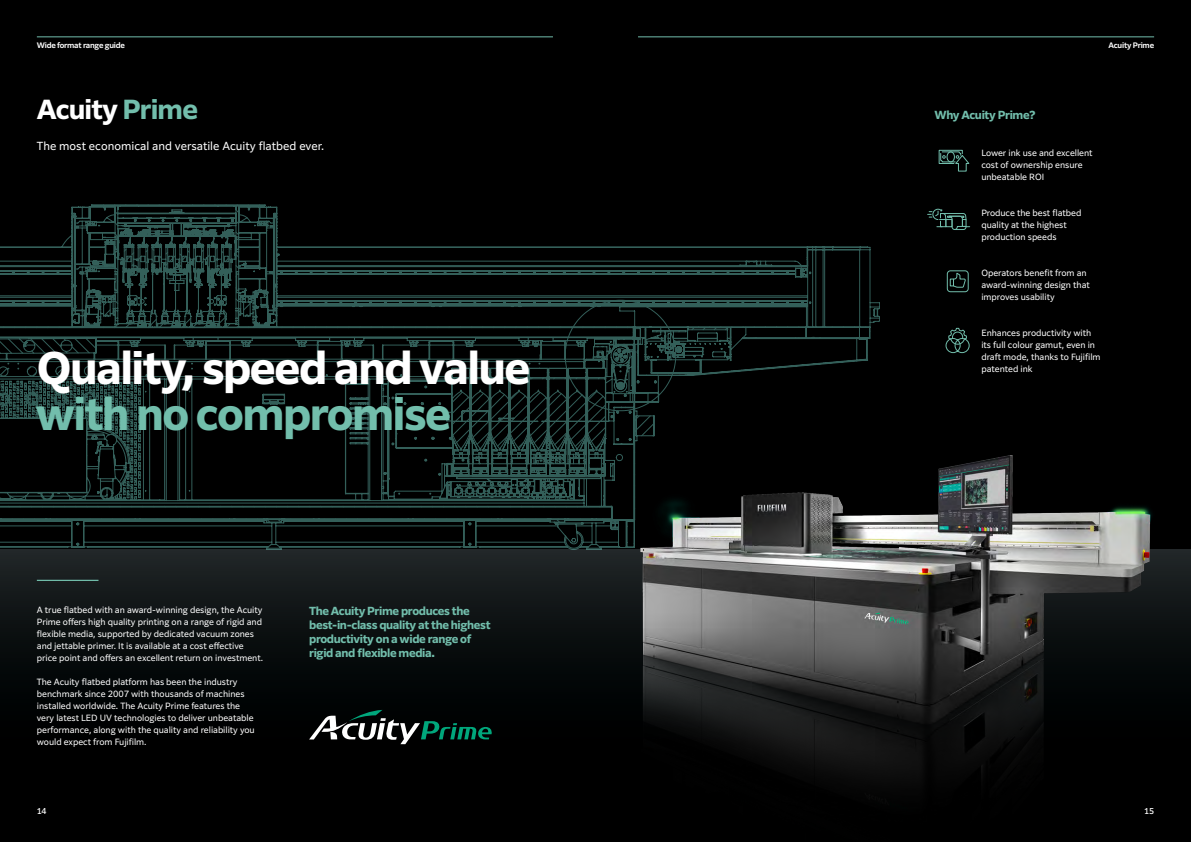
<style>
.page{position:relative;width:1191px;height:842px;background:#000}
.page>*{position:absolute;margin:0;border:0;box-sizing:border-box;transform-origin:0 0}
.t1{font:700 43px/46px "Clarimo UDPE";letter-spacing:-.035em;color:#fff}
.t2{font:700 26px "Clarimo UDPE";letter-spacing:-.03em;color:#fff}
.t3{font:700 11px/14px "Clarimo UDPE";letter-spacing:-.03em;color:#72beac}
.t4{font:11px "Clarimo UDPE";color:#fff}
.t5{font:8.5px/12px "Clarimo UDPE";letter-spacing:-.005em;color:#fff}
.Page_Number_LEFT_WHITE{font:500 8px "Clarimo UDPE";color:#fff}
.Page_Number_RIGHT_WHITE{font:500 8px "Clarimo UDPE";color:#fff}
.Top_Folio_White_Left{font:600 7.5px "Clarimo UDPE";letter-spacing:-.03em;color:#fff}
.Top_Folio_White_Right{font:600 7.5px "Clarimo UDPE";letter-spacing:-.03em;color:#fff}
.s1{color:#72beac}
</style>
<div class="page">
<div style="left:0;top:550px;width:1191px;height:292px;background:linear-gradient(to bottom,#161c1e,#000)"></div>
<svg style="left:0;top:205px;width:880px;height:345px"></svg>
<hr style="left:37px;top:580px;width:61px;height:1px;background:#72beac">
<img style="left:506px;top:382px;width:685px;height:460px">
<svg style="left:938px;top:150px;width:31px;height:22px"></svg>
<div style="left:947px;top:270px;width:21px;height:22px;border:1px solid #72beac;border-radius:3px"></div>
<svg style="left:950px;top:270px;width:16px;height:18px"></svg>
<svg style="left:945px;top:328px;width:25px;height:25px"></svg>
<svg style="left:927px;top:208px;width:42px;height:22px"></svg>
<svg style="left:309px;top:710px;width:183px;height:34px"></svg>
<hr style="left:37px;top:36px;width:516px;height:1px;background:#72beac">
<hr style="left:638px;top:36px;width:516px;height:1px;background:#72beac">
<p class="Top_Folio_White_Left" style="left:37px;top:39px;width:89px">Wide format range guide</p>
<p class="Top_Folio_White_Right" style="left:1108px;top:39px;width:47px">Acuity Prime</p>
<p class="t2" style="left:37px;top:88px;width:163px">Acuity <span class="s1">Prime</span></p>
<p class="t3" style="left:934px;top:108px;width:103px">Why Acuity Prime?</p>
<p class="t4" style="left:37px;top:137px;width:289px">The most economical and versatile Acuity flatbed ever.</p>
<p class="t1" style="left:35px;top:342px;width:497px">Quality, speed and value <span class="s1">with no compromise</span></p>
<p class="t5" style="left:37px;top:603px;width:228px">A true flatbed with an award-winning design, the Acuity Prime offers high quality printing on a range of rigid and flexible media, supported by dedicated vacuum zones and jettable primer. It is available at a cost effective price point and offers an excellent return on investment.</p>
<p class="t5" style="left:37px;top:675px;width:219px">The Acuity flatbed platform has been the industry benchmark since 2007 with thousands of machines installed worldwide. The Acuity Prime features the very latest LED UV technologies to deliver unbeatable performance, along with the quality and reliability you would expect from Fujifilm.</p>
<p class="t3" style="left:309px;top:603px;width:183px">The Acuity Prime produces the best-in-class quality at the highest productivity on a wide range of rigid and flexible media.</p>
<p class="t5" style="left:981px;top:146px;width:113px">Lower ink use and excellent cost of ownership ensure unbeatable ROI</p>
<p class="t5" style="left:981px;top:206px;width:102px">Produce the best flatbed quality at the highest production speeds</p>
<p class="t5" style="left:981px;top:266px;width:110px">Operators benefit from an award-winning design that improves usability</p>
<p class="t5" style="left:981px;top:326px;width:121px">Enhances productivity with its full colour gamut, even in draft mode, thanks to Fujifilm patented ink</p>
<p class="Page_Number_LEFT_WHITE" style="left:37px;top:804px;width:11px">14</p>
<p class="Page_Number_RIGHT_WHITE" style="left:1144px;top:804px;width:11px">15</p>
</div>
